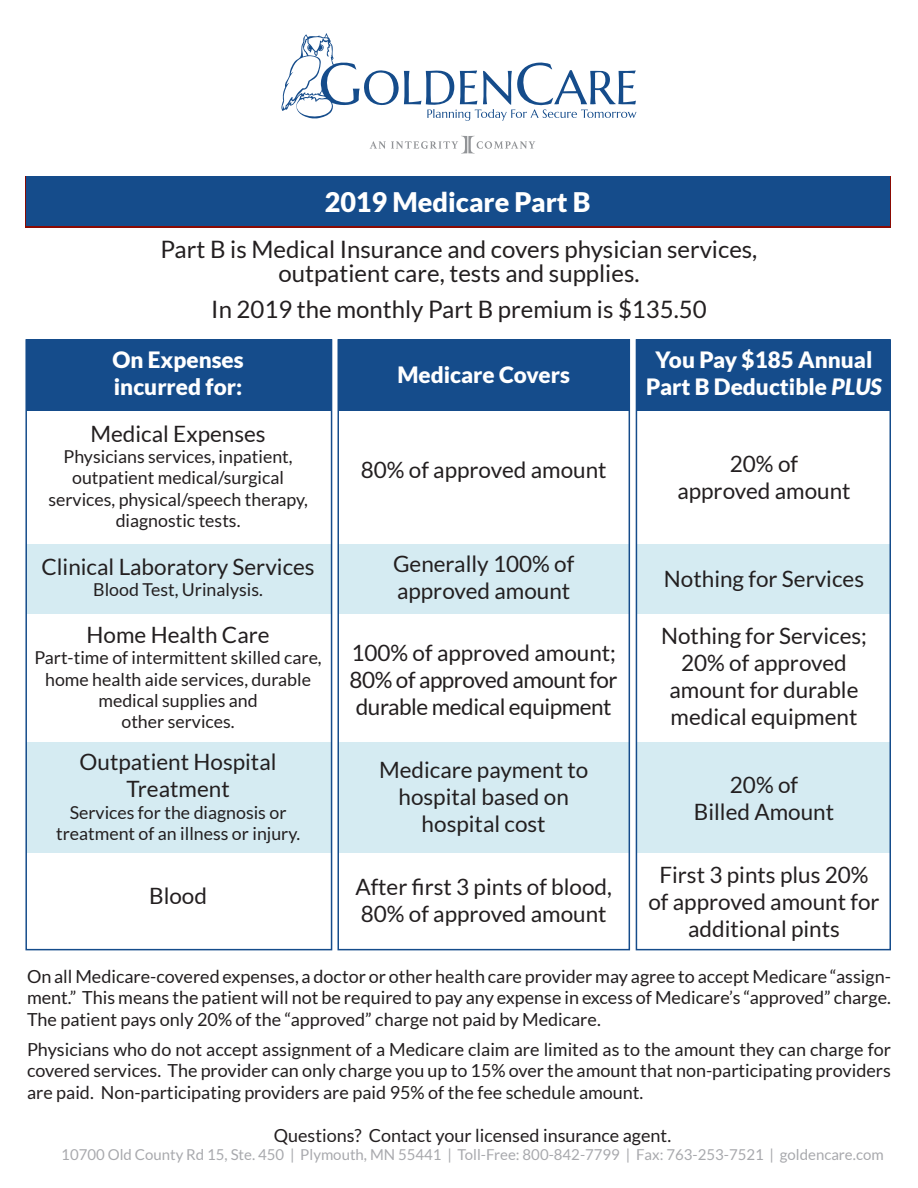
<style>
.page{position:relative;width:918px;height:1188px;background:#fff}
.page>*{position:absolute;margin:0;border:0;box-sizing:border-box;transform-origin:0 0}
.t1{font:900 27px "Lato";color:#fff}
.t2{font:24px/24px "Lato";color:#231f20;text-align:center}
.t3{font:22.5px/27px "Lato";color:#231f20;text-align:center}
.t4{font:900 22.5px/27px "Lato";color:#fff}
.t5{font:18px/21.6px "Lato";color:#231f20;text-align:justify}
.t6{font:17.85px/21.3px "Lato";color:#231f20;text-align:center}
.t7{font:15px "Lato";color:#a8a9ad}
.s1{font-style:italic}
</style>
<div class="page">
<div style="left:26px;top:176px;width:865px;height:51px;background:#8b0a02"></div>
<div style="left:26px;top:176px;width:864px;height:50px;background:#154c8b"></div>
<svg style="left:281px;top:33px;width:356px;height:88px"></svg>
<svg style="left:370px;top:136px;width:165px;height:18px"></svg>
<div style="left:26px;top:742px;width:305px;height:111px;background:#d5ebf2"></div>
<div style="left:26px;top:340px;width:306px;height:71px;background:#154c8b"></div>
<div style="left:26px;top:544px;width:306px;height:70px;background:#d5ebf2"></div>
<div style="left:25px;top:339px;width:307px;height:611px;border:2px solid #154c8b"></div>
<div style="left:338px;top:742px;width:291px;height:111px;background:#d5ebf2"></div>
<div style="left:338px;top:340px;width:291px;height:71px;background:#154c8b"></div>
<div style="left:338px;top:544px;width:291px;height:70px;background:#d5ebf2"></div>
<div style="left:338px;top:339px;width:292px;height:611px;border:2px solid #154c8b"></div>
<div style="left:636px;top:742px;width:254px;height:111px;background:#d5ebf2"></div>
<div style="left:637px;top:340px;width:253px;height:71px;background:#154c8b"></div>
<div style="left:636px;top:544px;width:254px;height:70px;background:#d5ebf2"></div>
<div style="left:636px;top:339px;width:255px;height:611px;border:2px solid #154c8b"></div>
<h1 class="t1" style="left:325px;top:186px;width:267px">2019 Medicare Part B</h1>
<h2 class="t2" style="left:161px;top:237px;width:598px">Part B is Medical Insurance and covers physician services, outpatient care, tests and supplies.</h2>
<h2 class="t2" style="left:211px;top:297px;width:497px">In 2019 the monthly Part B premium is $135.50</h2>
<p class="t4" style="left:112px;top:346px;width:133px">On Expenses incurred for:</p>
<p class="t3" style="left:90px;top:420px;width:177px">Medical Expenses</p>
<p class="t6" style="left:48px;top:446px;width:261px">Physicians services, inpatient, outpatient medical/surgical services, physical/speech therapy, diagnostic tests.</p>
<p class="t3" style="left:41px;top:553px;width:275px">Clinical Laboratory Services</p>
<p class="t6" style="left:93px;top:579px;width:171px">Blood Test, Urinalysis.</p>
<p class="t3" style="left:87px;top:621px;width:185px">Home Health Care</p>
<p class="t6" style="left:34px;top:647px;width:289px">Part-time of intermittent skilled care, home health aide services, durable medical supplies and<br>other services.</p>
<p class="t3" style="left:80px;top:748px;width:198px">Outpatient Hospital<br>Treatment</p>
<p class="t6" style="left:56px;top:801px;width:246px">Services for the diagnosis or treatment of an illness or injury.</p>
<p class="t3" style="left:149px;top:883px;width:59px">Blood</p>
<p class="t4" style="left:397px;top:361px;width:174px">Medicare Covers</p>
<p class="t3" style="left:361px;top:456px;width:247px">80% of approved amount</p>
<p class="t3" style="left:393px;top:550px;width:183px;text-align:left">Generally 100% of approved amount</p>
<p class="t3" style="left:350px;top:639px;width:270px;text-align:justify">100% of approved amount; 80% of approved amount for durable medical equipment</p>
<p class="t3" style="left:379px;top:756px;width:211px">Medicare payment to hospital based on hospital cost</p>
<p class="t3" style="left:355px;top:873px;width:258px;text-align:left">After first 3 pints of blood,<br>80% of approved amount</p>
<p class="t4" style="left:646px;top:346px;width:237px;text-align:center">You Pay $185 Annual<br>Part B Deductible <span class="s1">PLUS</span></p>
<p class="t3" style="left:677px;top:450px;width:175px">20% of<br>approved amount</p>
<p class="t3" style="left:664px;top:565px;width:202px">Nothing for Services</p>
<p class="t3" style="left:661px;top:622px;width:207px">Nothing for Services;<br>20% of approved amount for durable medical equipment</p>
<p class="t3" style="left:694px;top:771px;width:142px">20% of<br>Billed Amount</p>
<p class="t3" style="left:648px;top:861px;width:233px">First 3 pints plus 20% of approved amount for additional pints</p>
<p class="t5" style="left:27px;top:965px;width:866px">On all Medicare-covered expenses, a doctor or other health care provider may agree to accept Medicare “assign&shy;ment.” This means the patient will not be required to pay any expense in excess of Medicare’s “approved” charge.<br>The patient pays only 20% of the “approved” charge not paid by Medicare.</p>
<p class="t5" style="left:27px;top:1038px;width:866px">Physicians who do not accept assignment of a Medicare claim are limited as to the amount they can charge for covered services. The provider can only charge you up to 15% over the amount that non-participating providers are paid. Non-participating providers are paid 95% of the fee schedule amount.</p>
<p class="t5" style="left:274px;top:1125px;width:399px">Questions? Contact your licensed insurance agent.</p>
<p class="t7" style="left:61px;top:1146px;width:824px">10700 Old County Rd 15, Ste. 450 | Plymouth, MN 55441 | Toll-Free: 800-842-7799 | Fax: 763-253-7521 | goldencare.com</p>
</div>
